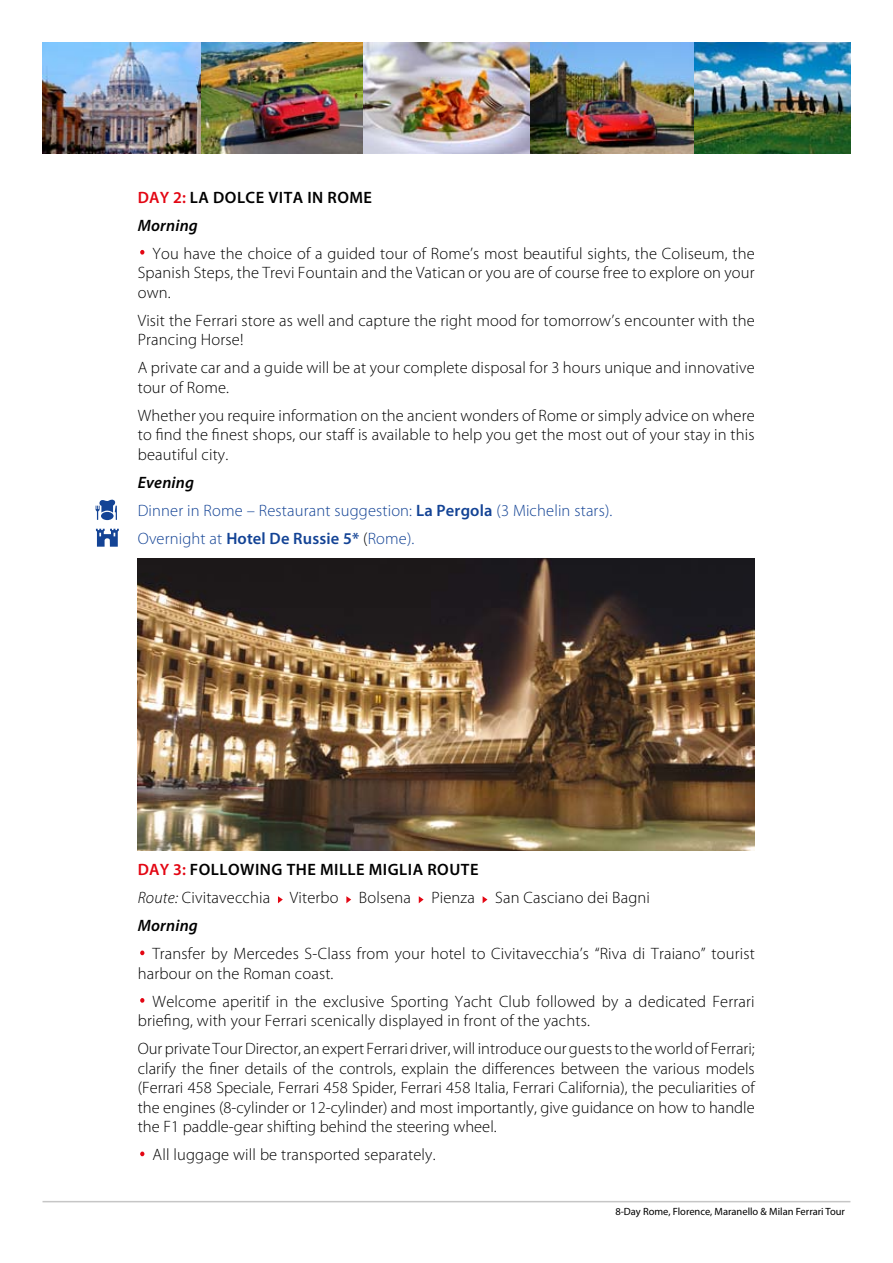
<style>
.page{position:relative;width:893px;height:1263px;background:#fff}
.page>*{position:absolute;margin:0;border:0;box-sizing:border-box;transform-origin:0 0}
.t1{font:300 52.5px "Myriad Pro";color:#e30613}
.t2{font:300 16.5px/19.5px "Myriad Pro";letter-spacing:.01em;color:#000}
.t3{font:300 16.5px/28px "Myriad Pro";letter-spacing:.01em;color:#134395}
.t4{font:600 16.5px/28px "Myriad Pro";letter-spacing:.03em;color:#000}
.t5{font:10.5px "Myriad Pro";color:#000}
.s1{color:#e30613}
.s2{font-style:italic}
.s3{font-weight:600;font-style:italic;color:#000}
.s4{font-weight:600}
.s5{color:#000}
.s6{font-weight:600;color:#e30613}
.s7{font-weight:600;font-style:italic}
</style>
<div class="page">
<hr style="left:43px;top:1201px;width:807px;height:1px;background:#c6c6c6">
<svg style="left:278px;top:896px;width:5px;height:7px"></svg>
<svg style="left:346px;top:896px;width:5px;height:7px"></svg>
<svg style="left:419px;top:896px;width:5px;height:7px"></svg>
<svg style="left:483px;top:896px;width:4px;height:7px"></svg>
<img style="left:138px;top:558px;width:617px;height:292px">
<svg style="left:96px;top:500px;width:21px;height:20px"></svg>
<svg style="left:96px;top:529px;width:23px;height:18px"></svg>
<img style="left:693px;top:43px;width:157px;height:110px">
<img style="left:529px;top:43px;width:164px;height:110px">
<img style="left:43px;top:43px;width:159px;height:110px">
<img style="left:202px;top:43px;width:162px;height:110px">
<img style="left:364px;top:43px;width:165px;height:110px">
<p class="t4" style="left:138px;top:183px;width:236px"><span class="s1">DAY 2:</span> LA DOLCE VITA IN ROME<br><span class="s2">Morning</span></p>
<h1 class="t1" style="left:138px;top:220px;width:11px">·</h1>
<p class="t2" style="left:138px;top:244px;width:618px;text-align:justify;text-indent:15px">You have the choice of a guided tour of Rome’s most beautiful sights, the Coliseum, the Spanish Steps, the Trevi Fountain and the Vatican or you are of course free to explore on your own.</p>
<p class="t2" style="left:138px;top:311px;width:618px">Visit the Ferrari store as well and capture the right mood for tomorrow’s encounter with the<br>Prancing Horse!</p>
<p class="t2" style="left:138px;top:358px;width:619px">A private car and a guide will be at your complete disposal for 3 hours unique and innovative tour of Rome.</p>
<p class="t2" style="left:138px;top:406px;width:618px;text-align:justify">Whether you require information on the ancient wonders of Rome or simply advice on where to find the finest shops, our staff is available to help you get the most out of your stay in this beautiful city.</p>
<p class="t3" style="left:138px;top:468px;width:476px"><span class="s3">Evening<br></span>Dinner in Rome – Restaurant suggestion: <span class="s4">LA PERGOLA</span> (3 Michelin stars).<br>Overnight at <span class="s4">HOTEL DE RUSSIE 5*</span> <span class="s5">(</span>Rome).</p>
<p class="t2" style="left:138px;top:856px;width:514px;line-height:28px"><span class="s6">DAY 3:</span> <span class="s4">FOLLOWING THE MILLE MIGLIA ROUTE<br></span><span class="s2">Route:</span> Civitavecchia Viterbo Bolsena Pienza San Casciano dei Bagni<br><span class="s7">Morning</span></p>
<h1 class="t1" style="left:138px;top:920px;width:11px">·</h1>
<p class="t2" style="left:138px;top:944px;width:618px;text-indent:15px">Transfer by Mercedes S-Class from your hotel to Civitavecchia’s “Riva di Traiano” tourist harbour on the Roman coast.</p>
<h1 class="t1" style="left:138px;top:968px;width:11px">·</h1>
<p class="t2" style="left:138px;top:992px;width:618px;text-indent:15px">Welcome aperitif in the exclusive Sporting Yacht Club followed by a dedicated Ferrari briefing, with your Ferrari scenically displayed in front of the yachts.</p>
<p class="t2" style="left:138px;top:1039px;width:619px;text-align:justify">Our private Tour Director, an expert Ferrari driver, will introduce our guests to the world of Ferrari; clarify the finer details of the controls, explain the differences between the various models (Ferrari 458 Speciale, Ferrari 458 Spider, Ferrari 458 Italia, Ferrari California), the peculiarities of the engines (8-cylinder or 12-cylinder) and most importantly, give guidance on how to handle the F1 paddle-gear shifting behind the steering wheel.</p>
<h1 class="t1" style="left:138px;top:1121px;width:11px">·</h1>
<p class="t2" style="left:153px;top:1145px;width:284px">All luggage will be transported separately.</p>
<p class="t5" style="left:615px;top:1205px;width:231px">8-Day Rome, Florence, Maranello &amp; Milan Ferrari Tour</p>
</div>
